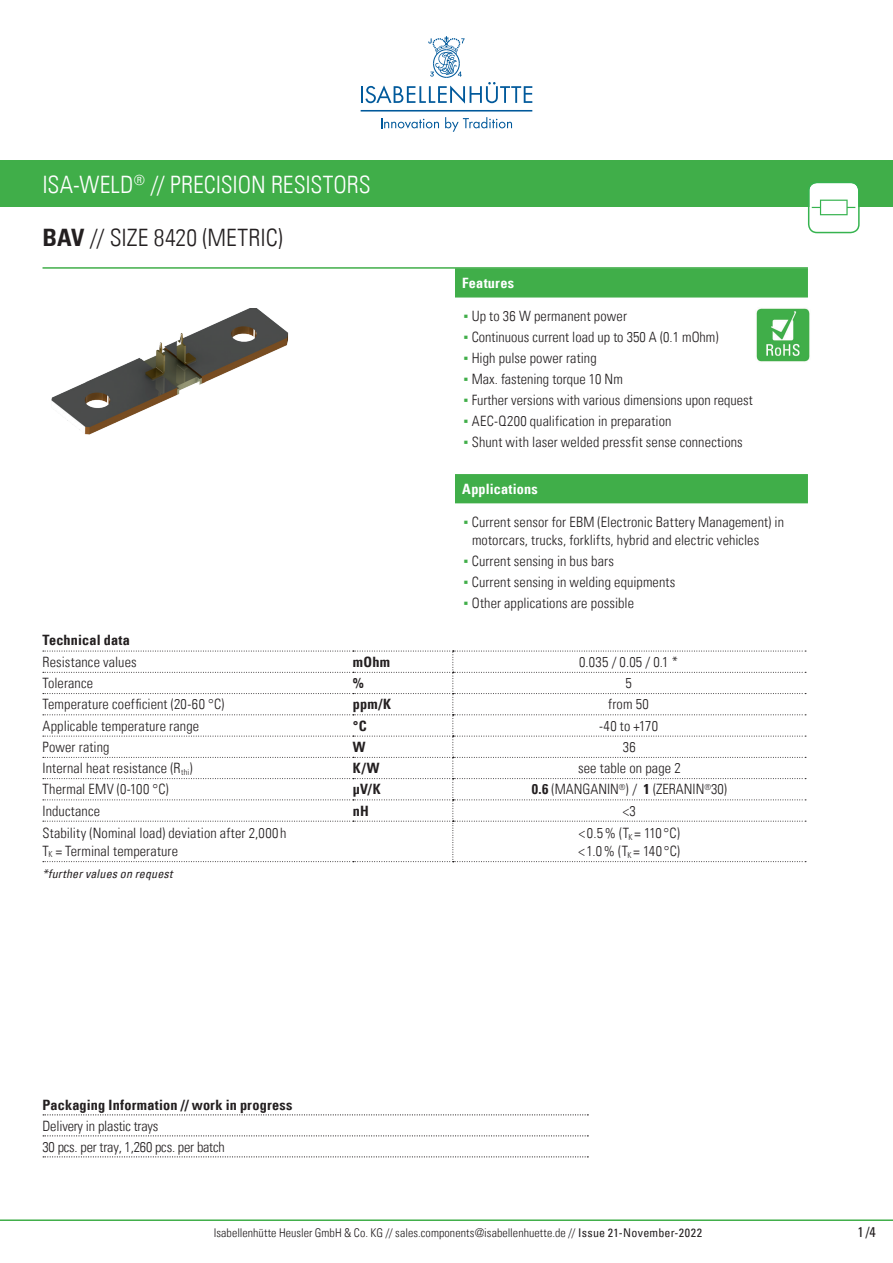
<style>
.page{position:relative;width:893px;height:1263px;background:#fff}
.page>*{position:absolute;margin:0;border:0;box-sizing:border-box;transform-origin:0 0}
.t1{font:24px "Univers Com 47 Light Cond";color:#fff}
.t2{font:24px "Univers Com 47 Light Cond";letter-spacing:.005em;color:#231f20}
.t3{font:14.25px/18px "Univers Com 47 Light Cond";letter-spacing:.005em;color:#231f20}
.t4{font:14.25px "Univers Com 67 Bold Cond";letter-spacing:.01em;color:#231f20}
.t5{font:14.25px/21px "Univers Com 47 Light Cond";letter-spacing:-.015em;color:#231f20}
.t6{font:14.25px "Univers Com 67 Bold Cond";letter-spacing:.015em;color:#fff}
.t7{font:condensed 14.25px "Univers Com 57";color:#231f20}
.t8{font:12px "Univers Com 47 Light Cond";letter-spacing:.005em;color:#231f20}
.t9{font:12px "Univers Com 57 Condensed Obl";letter-spacing:.015em;color:#231f20}
.s1{font-family:"Univers Com 67 Bold Cond"}
.s2{font-family:"Arial Narrow";color:#40ae49}
.s3{font-family:"Univers Com 57";font-stretch:condensed}
</style>
<div class="page">
<hr style="left:0;top:1219px;width:893px;height:2px;background:#40ae49">
<svg style="left:381px;top:118px;width:58px;height:11px"></svg>
<svg style="left:445px;top:117px;width:67px;height:15px"></svg>
<svg style="left:361px;top:36px;width:171px;height:68px"></svg>
<hr style="left:361px;top:110px;width:171px;height:2px;background:#00599b">
<div style="left:0;top:161px;width:893px;height:46px;background:#40ae49"></div>
<hr style="left:43px;top:267px;width:765px;height:2px;background:#40ae49">
<svg style="left:808px;top:183px;width:52px;height:50px"></svg>
<div style="left:455px;top:268px;width:353px;height:29px;background:#40ae49;border:2px solid #40ae49"></div>
<div style="left:455px;top:474px;width:353px;height:29px;background:#40ae49;border:2px solid #40ae49"></div>
<svg style="left:43px;top:651px;width:763px;height:211px"></svg>
<img style="left:756px;top:308px;width:54px;height:54px">
<svg style="left:43px;top:1114px;width:545px;height:1px"></svg>
<svg style="left:43px;top:1135px;width:545px;height:1px"></svg>
<svg style="left:43px;top:1156px;width:545px;height:1px"></svg>
<img style="left:51px;top:309px;width:238px;height:126px">
<h1 class="t1" style="left:43px;top:170px;width:330px">ISA-WELD<sup>®</sup> // PRECISION RESISTORS</h1>
<h1 class="t2" style="left:43px;top:223px;width:242px"><span class="s1">BAV</span> // SIZE 8420 (METRIC)</h1>
<p class="t6" style="left:462px;top:274px;width:53px">Features</p>
<p class="t3" style="left:463px;top:307px;width:165px"><span class="s2">▪</span> Up to 36 W permanent power</p>
<p class="t3" style="left:463px;top:328px;width:257px"><span class="s2">▪</span> Continuous current load up to 350 A (0.1 mOhm)</p>
<p class="t3" style="left:463px;top:349px;width:135px"><span class="s2">▪</span> High pulse power rating</p>
<p class="t3" style="left:463px;top:370px;width:161px"><span class="s2">▪</span> Max. fastening torque 10 Nm</p>
<p class="t3" style="left:463px;top:391px;width:291px"><span class="s2">▪</span> Further versions with various dimensions upon request</p>
<p class="t3" style="left:463px;top:412px;width:209px"><span class="s2">▪</span> AEC-Q200 qualification in preparation</p>
<p class="t3" style="left:463px;top:433px;width:281px"><span class="s2">▪</span> Shunt with laser welded pressfit sense connections</p>
<p class="t6" style="left:462px;top:480px;width:77px">Applications</p>
<p class="t3" style="left:472px;top:513px;width:314px;text-indent:-9px"><span class="s2">▪</span> Current sensor for EBM (Electronic Battery Management) in motorcars, trucks, forklifts, hybrid and electric vehicles</p>
<p class="t3" style="left:463px;top:552px;width:152px"><span class="s2">▪</span> Current sensing in bus bars</p>
<p class="t3" style="left:463px;top:573px;width:213px"><span class="s2">▪</span> Current sensing in welding equipments</p>
<p class="t3" style="left:463px;top:594px;width:172px"><span class="s2">▪</span> Other applications are possible</p>
<p class="t4" style="left:43px;top:631px;width:89px">Technical data</p>
<p class="t3" style="left:43px;top:653px;width:96px">Resistance values</p>
<p class="t4" style="left:353px;top:653px;width:39px">mOhm</p>
<p class="t3" style="left:579px;top:653px;width:100px">0.035 / 0.05 / 0.1 *</p>
<p class="t3" style="left:43px;top:674px;width:52px">Tolerance</p>
<p class="t4" style="left:353px;top:674px;width:13px">%</p>
<p class="t3" style="left:625px;top:674px;width:8px">5</p>
<p class="t3" style="left:43px;top:695px;width:183px">Temperature coefficient (20-60 °C)</p>
<p class="t4" style="left:353px;top:695px;width:40px">ppm/K</p>
<p class="t3" style="left:608px;top:695px;width:42px">from 50</p>
<p class="t3" style="left:43px;top:717px;width:158px">Applicable temperature range</p>
<p class="t4" style="left:353px;top:717px;width:15px">°C</p>
<p class="t3" style="left:599px;top:717px;width:60px">-40 to +170</p>
<p class="t3" style="left:43px;top:738px;width:69px">Power rating</p>
<p class="t4" style="left:353px;top:738px;width:14px">W</p>
<p class="t3" style="left:623px;top:738px;width:14px">36</p>
<p class="t3" style="left:43px;top:759px;width:152px">Internal heat resistance (R<sub>thi</sub>)</p>
<p class="t4" style="left:353px;top:759px;width:28px">K/W</p>
<p class="t3" style="left:578px;top:759px;width:104px">see table on page 2</p>
<p class="t3" style="left:43px;top:780px;width:128px">Thermal EMV (0-100 °C)</p>
<p class="t4" style="left:353px;top:781px;width:29px">µV/K</p>
<p class="t3" style="left:532px;top:780px;width:197px"><span class="s1">0.6</span> (MANGANIN<sup>®</sup>) / <span class="s1">1</span> (ZERANIN<sup>®</sup>30)</p>
<p class="t3" style="left:43px;top:802px;width:59px">Inductance</p>
<p class="t4" style="left:353px;top:802px;width:18px">nH</p>
<p class="t3" style="left:623px;top:802px;width:15px">&lt;3</p>
<p class="t3" style="left:43px;top:823px;width:246px">Stability (Nominal load) deviation after 2,000 h<br>T<sub>K</sub> = Terminal temperature</p>
<p class="t3" style="left:578px;top:823px;width:103px">&lt; 0.5% (T<sub>K</sub> = 110 °C) &lt;1.0% (T<sub>K</sub> = 140°C)</p>
<p class="t9" style="left:43px;top:866px;width:131px">*further values on request</p>
<p class="t4" style="left:43px;top:1096px;width:251px">Packaging Information // work in progress</p>
<p class="t5" style="left:43px;top:1115px;width:184px">Delivery in plastic trays<br>30 pcs. per tray, 1,260 pcs. per batch</p>
<p class="t8" style="left:214px;top:1225px;width:490px">Isabellenhütte Heusler GmbH &amp; Co. KG // sales.components@isabellenhuette.de // <span class="s3">Issue 21-November-2022</span></p>
<p class="t7" style="left:858px;top:1222px;width:20px">1/4</p>
</div>
